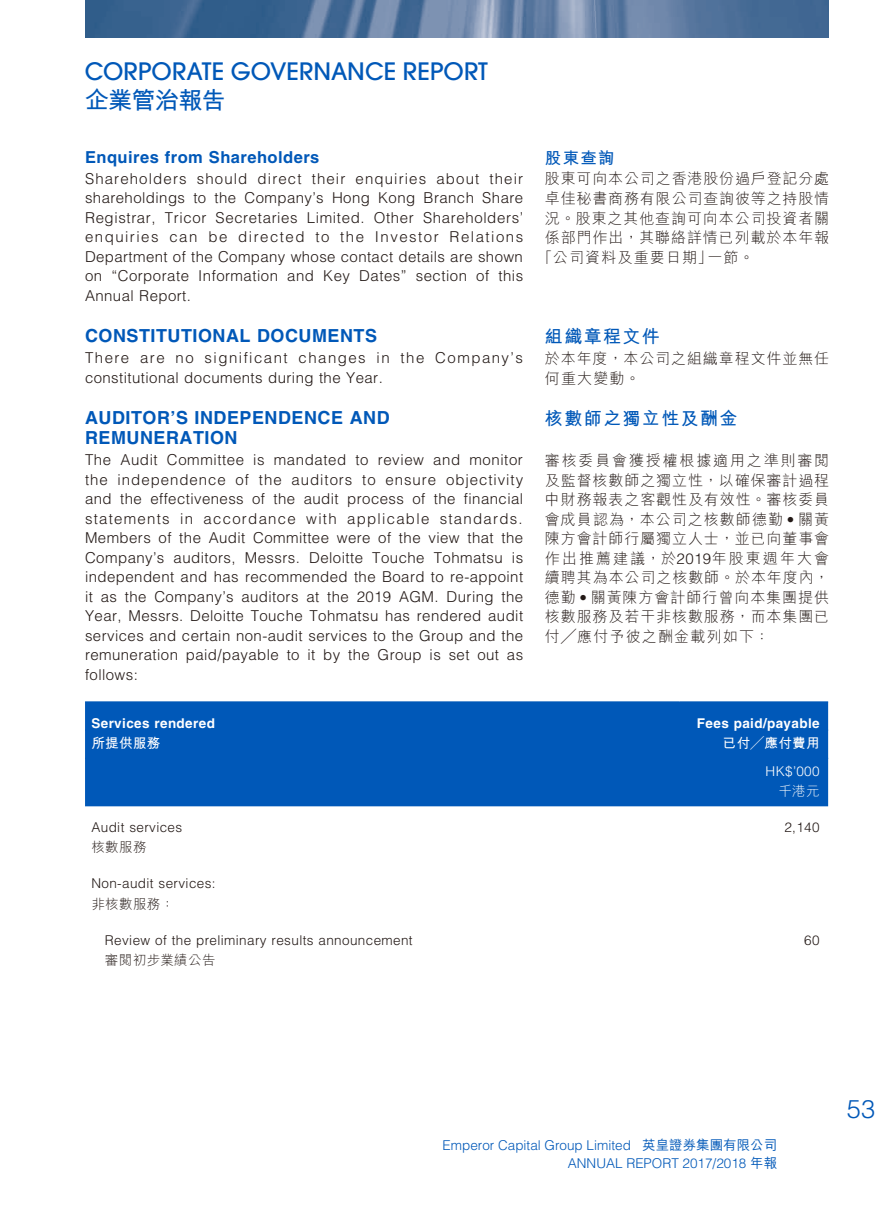
<style>
.page{position:relative;width:893px;height:1212px;background:#fff}
.page>*{position:absolute;margin:0;border:0;box-sizing:border-box;transform-origin:0 0}
.t1{font:300 25.5px "Helvetica LT Std";color:#0058b8}
.t2{font:500 24px "Avant Garde LT";letter-spacing:.005em;color:#0058b8}
.t3{font:700 24px "M Hei HK";letter-spacing:-.025em;color:#0058b8}
.t4{font:700 18px/19.5px "Helvetica LT Std";letter-spacing:.03em;color:#0058b8}
.t5{font:700 18px "M Hei HK";letter-spacing:.08em;color:#0058b8}
.t6{font:700 16.5px "Helvetica LT Std";letter-spacing:.03em;color:#0058b8}
.t7{font:700 16.5px "M Hei HK";color:#0058b8}
.t8{font:300 15px/19.5px "Helvetica LT Std";letter-spacing:.03em;color:#231916;text-align:justify}
.t9{font:300 15px/19.5px "M Hei HK";letter-spacing:.06em;color:#231916}
.t10{font:300 15px/19.5px "Helvetica LT Std";letter-spacing:.1em;color:#231916}
.t11{font:300 15px "M Hei HK";letter-spacing:.08em;color:#231916}
.t12{font:300 13.5px "Helvetica LT Std";letter-spacing:.03em;color:#231916}
.t13{font:300 13.5px/18px "Helvetica LT Std";color:#0058b8;text-align:right}
.t14{font:700 13.5px "Helvetica LT Std";letter-spacing:.03em;color:#fff}
.t15{font:300 13.5px "M Hei HK";letter-spacing:.03em;color:#231916}
.t16{font:700 13.5px "M Hei HK";letter-spacing:.03em;color:#fff}
.t17{font:300 13.5px "Helvetica LT Std";color:#fff}
.t18{font:300 13.5px "M Hei HK";color:#fff}
.s1{font-family:"Helvetica LT Std"}
.s2{font-family:"M Hei HK";font-weight:500}
</style>
<div class="page">
<img style="left:85px;top:0;width:743px;height:38px">
<div style="left:85px;top:703px;width:743px;height:103px;background:#0058b8"></div>
<hr style="left:85px;top:702px;width:594px;height:1px;background:#0058b8">
<hr style="left:679px;top:702px;width:149px;height:1px;background:#0058b8">
<hr style="left:85px;top:730px;width:594px;height:1px;background:#0058b8">
<hr style="left:679px;top:730px;width:149px;height:1px;background:#0058b8">
<hr style="left:85px;top:758px;width:594px;height:1px;background:#0058b8">
<hr style="left:679px;top:758px;width:149px;height:1px;background:#0058b8">
<h2 class="t2" style="left:85px;top:57px;width:405px">CORPORATE GOVERNANCE REPORT</h2>
<h2 class="t3" style="left:85px;top:83px;width:142px">企業管治報告</h2>
<p class="t7" style="left:545px;top:146px;width:71px">股東查詢</p>
<p class="t9" style="left:545px;top:169px;width:286px">股東可向本公司之香港股份過戶登記分處</p>
<p class="t9" style="left:545px;top:188px;width:286px">卓佳秘書商務有限公司查詢彼等之持股情</p>
<p class="t9" style="left:545px;top:208px;width:286px">況。股東之其他查詢可向本公司投資者關</p>
<p class="t9" style="left:545px;top:227px;width:286px">係部門作出，其聯絡詳情已列載於本年報</p>
<p class="t11" style="left:537px;top:246px;width:218px">「公司資料及重要日期」一節。</p>
<p class="t6" style="left:85px;top:147px;width:236px">Enquires from Shareholders</p>
<p class="t8" style="left:85px;top:168px;width:440px">Shareholders should direct their enquiries about their shareholdings to the Company’s Hong Kong Branch Share Registrar, Tricor Secretaries Limited. Other Shareholders’ enquiries can be directed to the Investor Relations Department of the Company whose contact details are shown on “Corporate Information and Key Dates” section of this Annual Report.</p>
<p class="t4" style="left:85px;top:326px;width:294px">CONSTITUTIONAL DOCUMENTS</p>
<p class="t10" style="left:85px;top:348px;width:439px">There are no significant changes in the Company’s constitutional documents during the Year.</p>
<p class="t4" style="left:85px;top:408px;width:306px">AUDITOR’S INDEPENDENCE AND<br>REMUNERATION</p>
<p class="t8" style="left:85px;top:450px;width:440px">The Audit Committee is mandated to review and monitor the independence of the auditors to ensure objectivity and the effectiveness of the audit process of the financial statements in accordance with applicable standards.<br>Members of the Audit Committee were of the view that the Company’s auditors, Messrs. Deloitte Touche Tohmatsu is independent and has recommended the Board to re-appoint it as the Company’s auditors at the 2019 AGM. During the Year, Messrs. Deloitte Touche Tohmatsu has rendered audit services and certain non-audit services to the Group and the remuneration paid/payable to it by the Group is set out as follows:</p>
<p class="t14" style="left:91px;top:715px;width:125px">Services rendered</p>
<p class="t14" style="left:697px;top:715px;width:124px">Fees paid/payable</p>
<p class="t16" style="left:91px;top:733px;width:71px">所提供服務</p>
<p class="t16" style="left:723px;top:733px;width:98px">已付╱應付費用</p>
<p class="t17" style="left:766px;top:762px;width:56px">HK$’000</p>
<p class="t18" style="left:778px;top:782px;width:43px">千港元</p>
<p class="t12" style="left:91px;top:819px;width:92px">Audit services</p>
<p class="t15" style="left:91px;top:838px;width:57px">核數服務</p>
<p class="t5" style="left:545px;top:323px;width:117px">組織章程文件</p>
<p class="t9" style="left:545px;top:348px;width:286px">於本年度，本公司之組織章程文件並無任何重大變動。</p>
<p class="t5" style="left:545px;top:406px;width:194px">核數師之獨立性及酬金</p>
<p class="t9" style="left:545px;top:450px;width:286px;text-align:justify">審核委員會獲授權根據適用之準則審閱及監督核數師之獨立性，以確保審計過程中財務報表之客觀性及有效性。審核委員會成員認為，本公司之核數師德勤 <span class="s1">•</span> 關黃陳方會計師行屬獨立人士，並已向董事會作出推薦建議，於<span class="s1">2019</span>年股東週年大會續聘其為本公司之核數師。於本年度內，德勤 <span class="s1">•</span> 關黃陳方會計師行曾向本集團提供核數服務及若干非核數服務，而本集團已付╱應付予彼之酬金載列如下：</p>
<p class="t12" style="left:784px;top:819px;width:37px">2,140</p>
<p class="t12" style="left:91px;top:875px;width:126px">Non-audit services:</p>
<p class="t15" style="left:91px;top:894px;width:84px">非核數服務：</p>
<p class="t12" style="left:105px;top:931px;width:309px">Review of the preliminary results announcement</p>
<p class="t15" style="left:105px;top:950px;width:112px">審閱初步業績公告</p>
<p class="t12" style="left:804px;top:931px;width:17px">60</p>
<p class="t13" style="left:443px;top:1136px;width:336px">Emperor Capital Group Limited <span class="s2">英皇證券集團有限公司<br></span>ANNUAL REPORT 2017/2018 <span class="s2">年報</span></p>
<h1 class="t1" style="left:847px;top:1093px;width:30px">53</h1>
</div>
